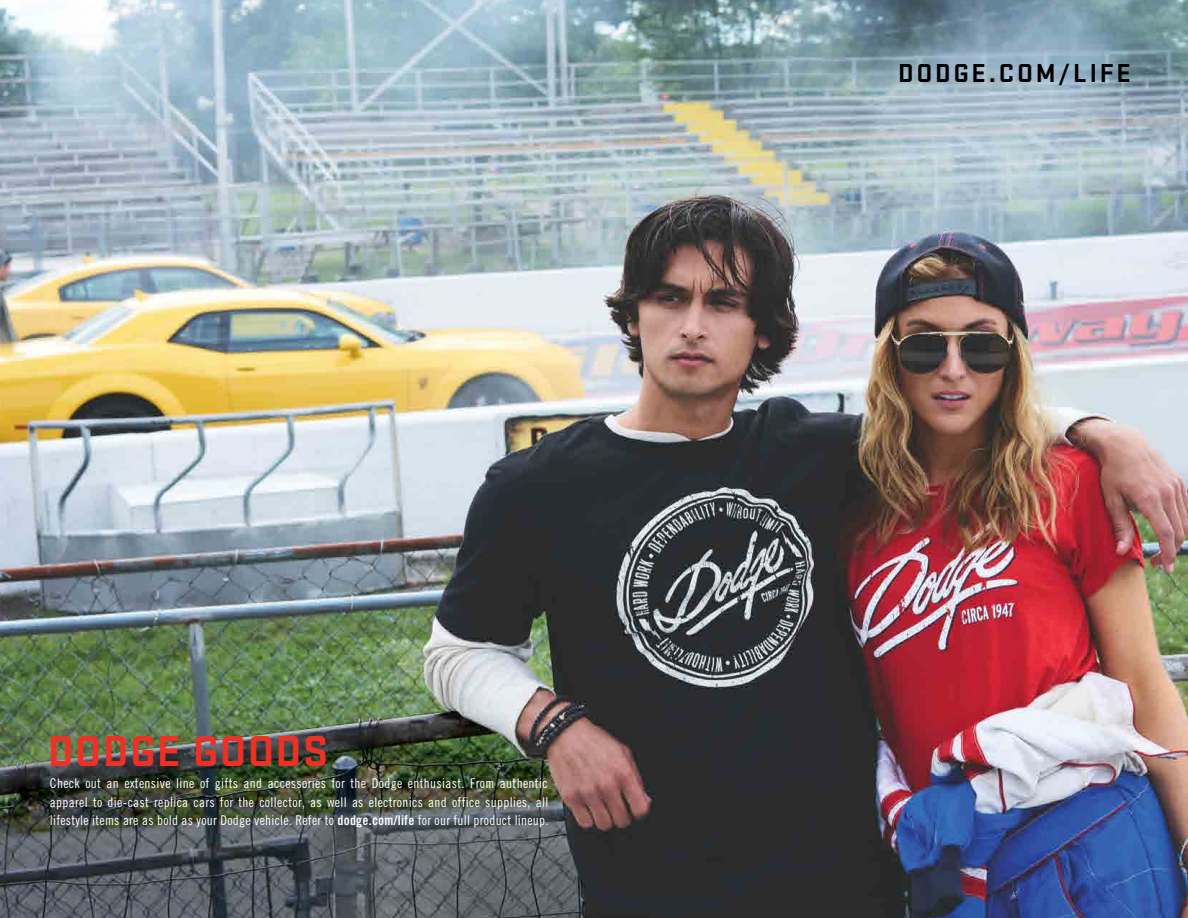
<style>
.page{position:relative;width:1188px;height:918px;background:#fff}
.page>*{position:absolute;margin:0;border:0;box-sizing:border-box;transform-origin:0 0}
.t1{font:700 45px "Stratum 1";letter-spacing:.025em;color:#ee3124}
.t2{font:700 27px "Stratum 1";letter-spacing:.1em;color:#000}
.t3{font:13.5px/18.8px "Trade Gothic Cond Eighteen";letter-spacing:.02em;color:#fff;text-align:justify}
.s1{font-family:"Trade Gothic Bold Cond Twenty"}
</style>
<div class="page">
<img style="left:0;top:0;width:1188px;height:918px">
<h1 class="t1" style="left:48px;top:720px;width:282px">DODGE GOODS</h1>
<p class="t3" style="left:50px;top:774px;width:500px">Check out an extensive line of gifts and accessories for the Dodge enthusiast. From authentic apparel to die-cast replica cars for the collector, as well as electronics and office supplies, all lifestyle items are as bold as your Dodge vehicle. Refer to <span class="s1">dodge.com/life</span> for our full product lineup.</p>
<h2 class="t2" style="left:898px;top:54px;width:234px">DODGE.COM/LIFE</h2>
</div>
